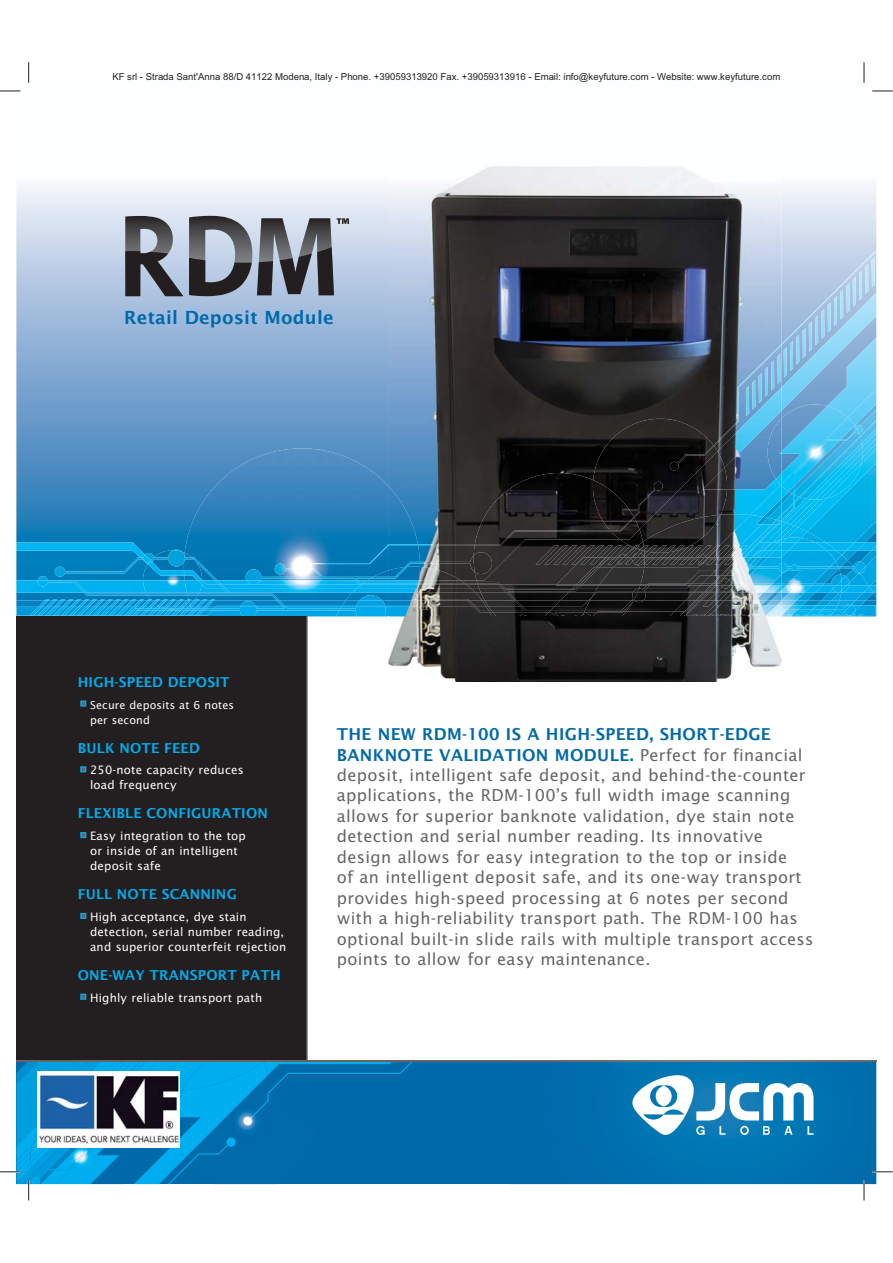
<style>
.page{position:relative;width:893px;height:1263px;background:#fff}
.page>*{position:absolute;margin:0;border:0;box-sizing:border-box;transform-origin:0 0}
.t1{font:600 18.15px "Lucida Sans";letter-spacing:.01em;color:#0069aa}
.t2{font:16.35px/20.4px "Lucida Sans";letter-spacing:.02em;color:#636466}
.t3{font:600 13.65px "Lucida Sans";letter-spacing:.015em;color:#00aeef}
.t4{font:11.55px/15px "Lucida Sans";letter-spacing:.015em;color:#fff}
.t5{font:10.95px/15px "Lucida Sans";letter-spacing:.01em;color:#fff}
.t6{font:9.6px "Arial";color:#231f20}
.s1{font-weight:600;color:#0069aa}
.s2{color:#646567}
</style>
<div class="page">
<svg style="left:16px;top:90px;width:860px;height:126px"></svg>
<div style="left:16px;top:616px;width:291px;height:445px;background:#231f20"></div>
<svg style="left:80px;top:701px;width:6px;height:6px"></svg>
<svg style="left:80px;top:766px;width:6px;height:6px"></svg>
<svg style="left:80px;top:832px;width:6px;height:6px"></svg>
<svg style="left:80px;top:913px;width:6px;height:6px"></svg>
<svg style="left:80px;top:994px;width:6px;height:6px"></svg>
<div style="left:16px;top:1061px;width:860px;height:123px;background:#0069aa"></div>
<img style="left:289px;top:1064px;width:9px;height:9px">
<img style="left:289px;top:1062px;width:9px;height:2px">
<img style="left:189px;top:1075px;width:79px;height:63px">
<div style="left:189px;top:1062px;width:75px;height:29px;background:#00aeef"></div>
<img style="left:264px;top:1062px;width:25px;height:13px">
<img style="left:189px;top:1138px;width:47px;height:26px">
<img style="left:298px;top:1062px;width:114px;height:12px">
<img style="left:243px;top:1087px;width:31px;height:39px">
<img style="left:273px;top:1073px;width:26px;height:15px">
<hr style="left:16px;top:1061px;width:860px;height:1px;background:#636466">
<img style="left:509px;top:1060px;width:367px;height:117px">
<img style="left:509px;top:1062px;width:240px;height:99px">
<img style="left:509px;top:1061px;width:367px;height:1px">
<svg style="left:632px;top:1075px;width:181px;height:60px"></svg>
<div style="left:656px;top:1086px;width:16px;height:21px;background:#fff;border-radius:50%"></div>
<hr style="left:306px;top:616px;width:2px;height:445px;background:#636466">
<img style="left:389px;top:617px;width:392px;height:65px">
<img style="left:389px;top:166px;width:305px;height:50px">
<img style="left:694px;top:166px;width:87px;height:50px">
<svg style="left:16px;top:216px;width:861px;height:401px;background:#4e7a95"></svg>
<hr style="left:0;top:90px;width:20px;height:2px;background:#fff">
<hr style="left:872px;top:90px;width:21px;height:2px;background:#fff">
<hr style="left:872px;top:1171px;width:21px;height:2px;background:#fff">
<hr style="left:863px;top:1180px;width:2px;height:20px;background:#fff">
<svg style="left:0;top:91px;width:20px;height:1px"></svg>
<svg style="left:872px;top:91px;width:21px;height:1px"></svg>
<svg style="left:872px;top:1172px;width:21px;height:1px"></svg>
<svg style="left:28px;top:62px;width:1px;height:21px"></svg>
<svg style="left:0;top:1062px;width:189px;height:138px"></svg>
<svg style="left:864px;top:62px;width:1px;height:21px"></svg>
<svg style="left:864px;top:1180px;width:1px;height:20px"></svg>
<img style="left:37px;top:1071px;width:143px;height:76px">
<p class="t6" style="left:112px;top:71px;width:669px">KF srl - Strada Sant'Anna 88/D 41122 Modena, Italy - Phone. +39059313920 Fax. +39059313916 - Email: info@keyfuture.com - Website: www.keyfuture.com</p>
<p class="t1" style="left:124px;top:310px;width:211px">Retail Deposit Module</p>
<p class="t3" style="left:78px;top:676px;width:153px">HIGH-SPEED DEPOSIT</p>
<p class="t5" style="left:90px;top:698px;width:146px">Secure deposits at 6 notes per second</p>
<p class="t3" style="left:78px;top:742px;width:124px">BULK NOTE FEED</p>
<p class="t4" style="left:90px;top:764px;width:155px">250-note capacity reduces load frequency</p>
<p class="t3" style="left:78px;top:808px;width:192px">FLEXIBLE CONFIGURATION</p>
<p class="t4" style="left:90px;top:829px;width:157px">Easy integration to the top or inside of an intelligent deposit safe</p>
<p class="t3" style="left:78px;top:889px;width:161px">FULL NOTE SCANNING</p>
<p class="t4" style="left:90px;top:910px;width:198px">High acceptance, dye stain detection, serial number reading, and superior counterfeit rejection</p>
<p class="t3" style="left:78px;top:969px;width:204px">ONE-WAY TRANSPORT PATH</p>
<p class="t4" style="left:90px;top:991px;width:174px">Highly reliable transport path</p>
<p class="t2" style="left:337px;top:725px;width:478px"><span class="s1">THE NEW RDM-100 IS A HIGH-SPEED, SHORT-EDGE BANKNOTE VALIDATION MODULE.</span> Perfect for financial deposit, intelligent safe deposit, and behind-the-counter applications, the RDM-100’s full width image scanning allows for superior banknote validation, dye stain note detection and serial number reading. Its innovative design allows for easy integration to the top or inside<br>of an intelligent deposit safe, and its one-way transport provides high-speed processing at 6 notes per second with a high-reliability transport path. The RDM-100 has optional built-in slide rails with multiple transport access points to allow for easy mainten<span class="s2">ance.</span></p>
</div>
